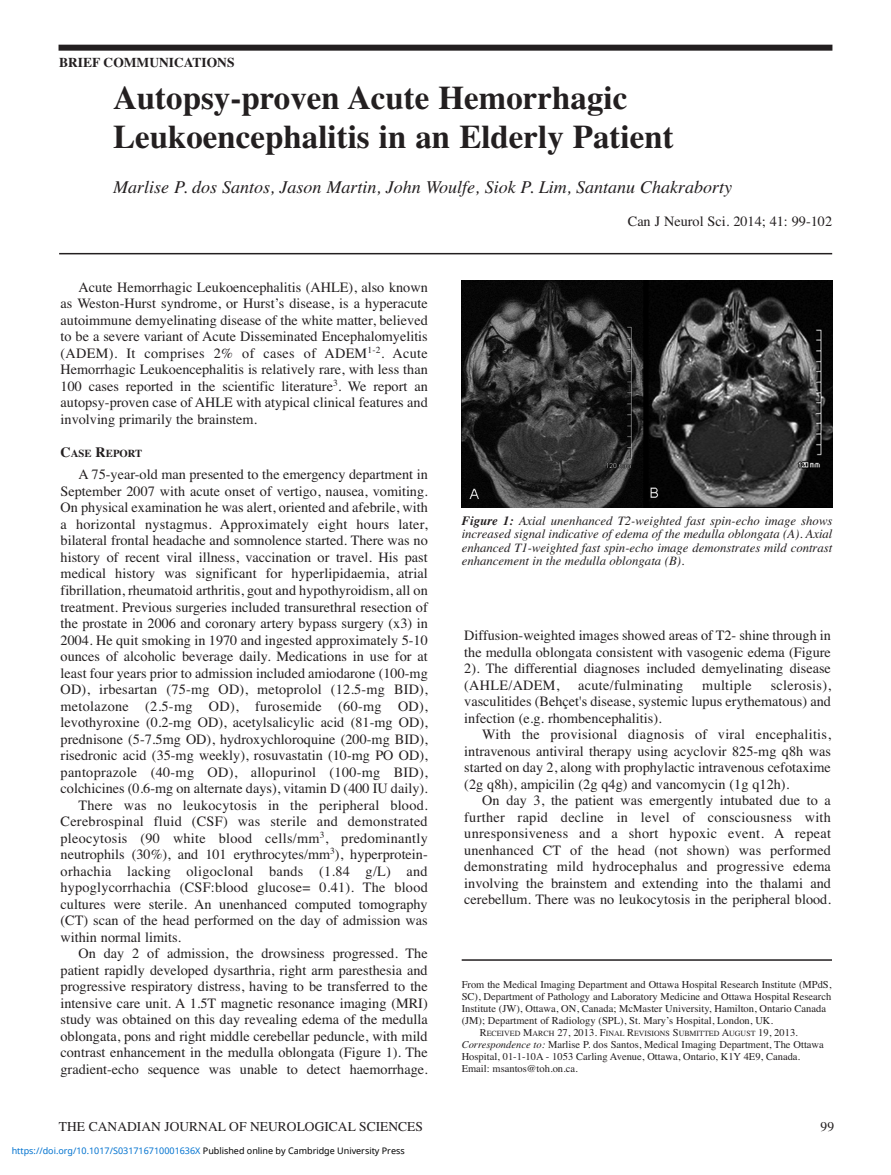
<style>
.page{position:relative;width:891px;height:1175px;background:#fff}
.page>*{position:absolute;margin:0;border:0;box-sizing:border-box;transform-origin:0 0}
.t1{font:700 33px/39px "Times";color:#231f20}
.t2{font:italic 18px "Times";color:#231f20}
.t3{font:14.25px/16.5px "Times";color:#231f20;text-align:justify}
.t4{font:14.25px "Times";letter-spacing:.02em;color:#231f20}
.t5{font:13.5px "Times";color:#231f20}
.t6{font:700 13.5px "Times";color:#231f20}
.t7{font:italic 12.75px/13.5px "Times";color:#231f20;text-align:justify}
.t8{font:700 10.65px "Times";color:#231f20}
.t9{font:10.5px/12px "Times";color:#231f20}
.t10{font:9px "Noto Sans";color:#0172cf}
.t11{font:7.8px "Times";color:#231f20}
.s1{font-size:14.25px}
.s2{font-weight:700}
.s3{font-size:10.5px}
.s4{font-style:italic}
.s5{color:#000}
</style>
<div class="page">
<hr style="left:59px;top:253px;width:773px;height:1px;background:#231f20">
<div style="left:59px;top:45px;width:773px;height:6px;background:#231f20"></div>
<img style="left:462px;top:280px;width:370px;height:227px">
<hr style="left:462px;top:959px;width:370px;height:1px;background:#231f20">
<p class="t6" style="left:59px;top:55px;width:177px">BRIEF COMMUNICATIONS</p>
<h1 class="t1" style="left:113px;top:78px;width:562px">Autopsy-proven Acute Hemorrhagic<br>Leukoencephalitis in an Elderly Patient</h1>
<p class="t2" style="left:113px;top:176px;width:621px">Marlise P. dos Santos, Jason Martin, John Woulfe, Siok P. Lim, Santanu Chakraborty</p>
<p class="t3" style="left:628px;top:213px;width:206px">Can J Neurol Sci. 2014; 41: 99-102</p>
<p class="t3" style="left:61px;top:279px;width:369px;text-indent:18px">Acute Hemorrhagic Leukoencephalitis (AHLE), also known as Weston-Hurst syndrome, or Hurst’s disease, is a hyperacute autoimmune demyelinating disease of the white matter, believed to be a severe variant of Acute Disseminated Encephalomyelitis (ADEM). It comprises 2% of cases of ADEM<sup>1-2</sup>. Acute Hemorrhagic Leukoencephalitis is relatively rare, with less than 100 cases reported in the scientific literature<sup>3</sup>. We report an autopsy-proven case of AHLE with atypical clinical features and involving primarily the brainstem.</p>
<p class="t8" style="left:61px;top:447px;width:83px"><span class="s1">C</span>ASE <span class="s1">R</span>EPORT</p>
<p class="t3" style="left:79px;top:466px;width:351px">A 75-year-old man presented to the emergency department in</p>
<p class="t3" style="left:61px;top:483px;width:369px">September 2007 with acute onset of vertigo, nausea, vomiting.</p>
<p class="t3" style="left:61px;top:499px;width:369px">On physical examination he was alert, oriented and afebrile, with</p>
<p class="t3" style="left:61px;top:516px;width:369px">a horizontal nystagmus. Approximately eight hours later,</p>
<p class="t3" style="left:61px;top:532px;width:369px">bilateral frontal headache and somnolence started. There was no</p>
<p class="t3" style="left:61px;top:549px;width:369px">history of recent viral illness, vaccination or travel. His past</p>
<p class="t3" style="left:61px;top:565px;width:369px">medical history was significant for hyperlipidaemia, atrial</p>
<p class="t3" style="left:61px;top:582px;width:369px">fibrillation, rheumatoid arthritis, gout and hypothyroidism, all on</p>
<p class="t3" style="left:61px;top:598px;width:369px">treatment. Previous surgeries included transurethral resection of</p>
<p class="t3" style="left:61px;top:615px;width:369px">the prostate in 2006 and coronary artery bypass surgery (x3) in</p>
<p class="t3" style="left:61px;top:631px;width:369px">2004. He quit smoking in 1970 and ingested approximately 5-10</p>
<p class="t3" style="left:61px;top:648px;width:369px">ounces of alcoholic beverage daily. Medications in use for at</p>
<p class="t3" style="left:61px;top:664px;width:369px">least four years prior to admission included amiodarone (100-mg</p>
<p class="t3" style="left:61px;top:681px;width:369px">OD), irbesartan (75-mg OD), metoprolol (12.5-mg BID),</p>
<p class="t4" style="left:61px;top:697px;width:369px">metolazone (2.5-mg OD), furosemide (60-mg OD),</p>
<p class="t3" style="left:61px;top:714px;width:369px">levothyroxine (0.2-mg OD), acetylsalicylic acid (81-mg OD),</p>
<p class="t3" style="left:61px;top:730px;width:369px">prednisone (5-7.5mg OD), hydroxychloroquine (200-mg BID),</p>
<p class="t3" style="left:61px;top:747px;width:369px">risedronic acid (35-mg weekly), rosuvastatin (10-mg PO OD),</p>
<p class="t4" style="left:61px;top:763px;width:369px">pantoprazole (40-mg OD), allopurinol (100-mg BID),</p>
<p class="t3" style="left:61px;top:780px;width:369px">colchicines (0.6-mg on alternate days), vitamin D (400 IU daily).</p>
<p class="t4" style="left:79px;top:796px;width:351px">There was no leukocytosis in the peripheral blood.</p>
<p class="t4" style="left:61px;top:812px;width:369px">Cerebrospinal fluid (CSF) was sterile and demonstrated</p>
<p class="t4" style="left:61px;top:829px;width:369px">pleocytosis (90 white blood cells/mm<sup>3</sup>, predominantly</p>
<p class="t3" style="left:61px;top:846px;width:369px">neutrophils (30%), and 101 erythrocytes/mm<sup>3</sup>), hyperprotein-</p>
<p class="t4" style="left:61px;top:862px;width:369px">orhachia lacking oligoclonal bands (1.84 g/L) and</p>
<p class="t3" style="left:61px;top:879px;width:369px">hypoglycorrhachia (CSF:blood glucose= 0.41). The blood</p>
<p class="t3" style="left:61px;top:895px;width:369px">cultures were sterile. An unenhanced computed tomography</p>
<p class="t3" style="left:61px;top:912px;width:369px">(CT) scan of the head performed on the day of admission was</p>
<p class="t3" style="left:61px;top:928px;width:122px">within normal limits.</p>
<p class="t3" style="left:79px;top:945px;width:351px">On day 2 of admission, the drowsiness progressed. The</p>
<p class="t3" style="left:61px;top:961px;width:369px">patient rapidly developed dysarthria, right arm paresthesia and</p>
<p class="t3" style="left:61px;top:978px;width:369px">progressive respiratory distress, having to be transferred to the</p>
<p class="t3" style="left:61px;top:994px;width:369px">intensive care unit. A 1.5T magnetic resonance imaging (MRI)</p>
<p class="t3" style="left:61px;top:1011px;width:369px">study was obtained on this day revealing edema of the medulla</p>
<p class="t3" style="left:61px;top:1027px;width:369px">oblongata, pons and right middle cerebellar peduncle, with mild</p>
<p class="t3" style="left:61px;top:1044px;width:369px">contrast enhancement in the medulla oblongata (Figure 1). The</p>
<p class="t3" style="left:61px;top:1060px;width:369px">gradient-echo sequence was unable to detect haemorrhage.</p>
<p class="t7" style="left:462px;top:513px;width:372px"><span class="s2">Figure 1:</span> Axial unenhanced T2-weighted fast spin-echo image shows increased signal indicative of edema of the medulla oblongata (A). Axial enhanced T1-weighted fast spin-echo image demonstrates mild contrast enhancement in the medulla oblongata (B).</p>
<p class="t3" style="left:464px;top:627px;width:368px">Diffusion-weighted images showed areas of T2- shine through in the medulla oblongata consistent with vasogenic edema (Figure 2). The differential diagnoses included demyelinating disease (AHLE/ADEM,</p>
<p class="t3" style="left:464px;top:676px;width:368px;text-indent:306px">sclerosis), vasculitides (Behçet's disease, systemic lupus erythematous) and infection (e.g. rhombencephalitis).</p>
<p class="t3" style="left:464px;top:726px;width:368px;text-indent:18px">With the provisional diagnosis of viral encephalitis, intravenous antiviral therapy using acyclovir 825-mg q8h was started on day 2, along with prophylactic intravenous cefotaxime (2g q8h), ampicilin (2g q4g) and vancomycin (1g q12h).</p>
<p class="t3" style="left:464px;top:792px;width:368px;text-indent:18px">On day 3, the patient was emergently intubated due to a further rapid decline in level of consciousness with unresponsiveness and a short hypoxic event. A repeat unenhanced CT of the head (not shown) was performed demonstrating mild hydrocephalus and progressive edema involving the brainstem and extending into the thalami and cerebellum. There was no leukocytosis in the peripheral blood.</p>
<p class="t4" style="left:578px;top:676px;width:107px">acute/fulminating</p>
<p class="t4" style="left:702px;top:676px;width:51px">multiple</p>
<p class="t9" style="left:462px;top:978px;width:371px">From the Medical Imaging Department and Ottawa Hospital Research Institute (MPdS, SC), Department of Pathology and Laboratory Medicine and Ottawa Hospital Research Institute (JW), Ottawa, ON, Canada; McMaster University, Hamilton, Ontario Canada (JM); Department of Radiology (SPL), St. Mary’s Hospital, London, UK.</p>
<p class="t11" style="left:480px;top:1028px;width:320px"><span class="s3">R</span>ECEIVED <span class="s3">M</span>ARCH <span class="s3">27, 2013. F</span>INAL <span class="s3">R</span>EVISIONS <span class="s3">S</span>UBMITTED <span class="s3">A</span>UGUST <span class="s3">19, 2013.</span></p>
<p class="t9" style="left:462px;top:1038px;width:364px"><span class="s4">Correspondence to:</span> Marlise P. dos Santos, Medical Imaging Department, The Ottawa<br>Hospital, 01-1-10A - 1053 Carling Avenue, Ottawa, Ontario, K1Y 4E9, Canada.<br>Email: msantos@toh.on.ca.</p>
<p class="t5" style="left:59px;top:1118px;width:365px">THE CANADIAN JOURNAL OF NEUROLOGICAL SCIENCES</p>
<p class="t5" style="left:821px;top:1118px;width:15px">99</p>
<p class="t10" style="left:12px;top:1143px;width:395px">https://doi.org/10.1017/S031716710001636X <span class="s5">Published online by Cambridge University Press</span></p>
</div>
